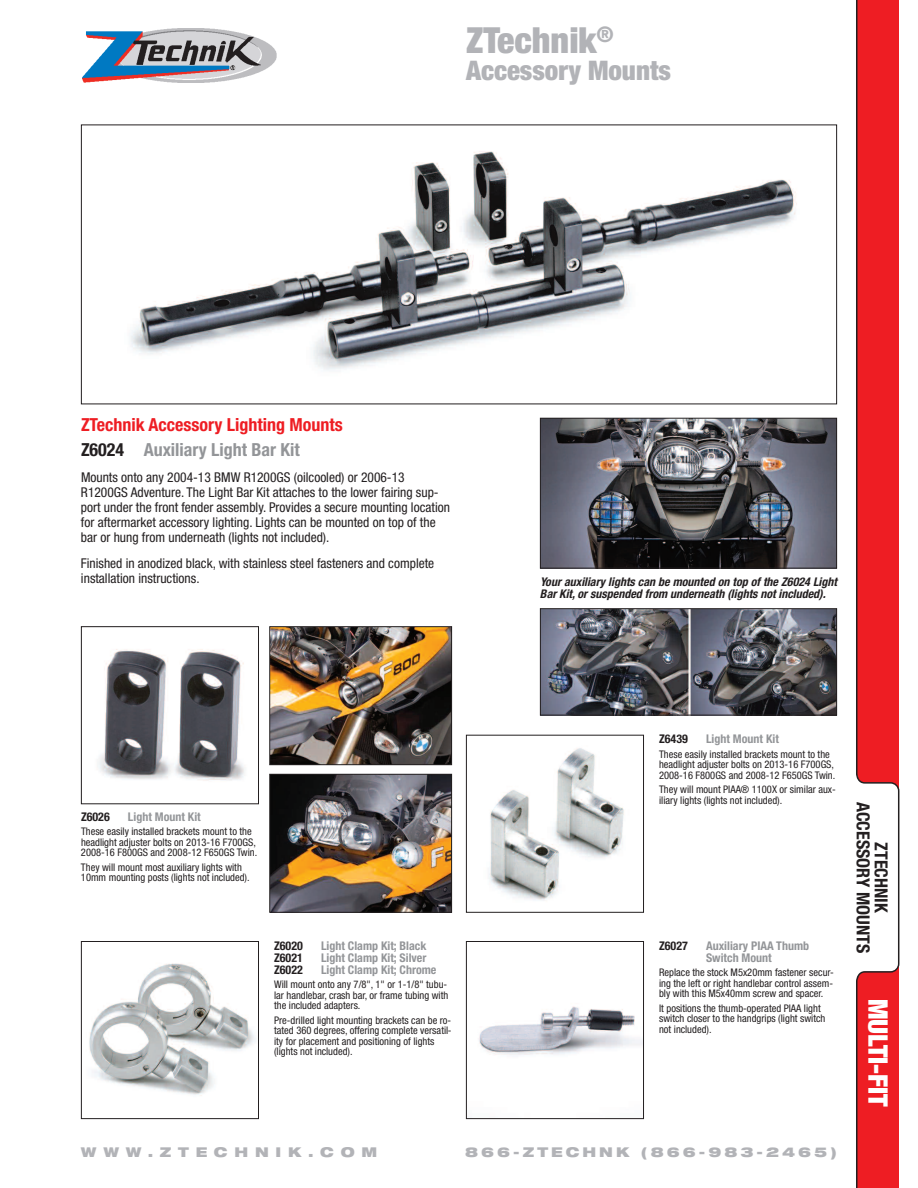
<style>
.page{position:relative;width:918px;height:1188px;background:#fff}
.page>*{position:absolute;margin:0;border:0;box-sizing:border-box;transform-origin:0 0}
.t1{font:900 condensed 36px "Helvetica Neue";color:#b2b3b7}
.t2{font:900 condensed 27px "Helvetica Neue";color:#b2b3b7}
.t3{font:900 condensed 27px "Helvetica Neue";color:#fff}
.t4{font:700 condensed 18px/25.8px "Helvetica Neue";color:#ee1d23}
.t5{font:700 condensed 18px/18px "Helvetica Neue";color:#231f20;text-align:center}
.t6{font:condensed 13.5px/15px "Helvetica Neue";color:#231f20}
.t7{font:900 expanded 13.5px "Helvetica Neue";letter-spacing:.225em;color:#b2b3b7}
.t8{font:900 expanded 13.5px "Helvetica Neue";letter-spacing:.5em;color:#b2b3b7}
.t9{font:700 condensed 12px/12px "Helvetica Neue";color:#939598}
.t10{font:italic 700 condensed 12px/12px "Helvetica Neue";color:#231f20}
.t11{font:700 condensed 12px "Helvetica Neue";color:#231f20}
.t12{font:condensed 10.5px/10.5px "Helvetica Neue";color:#231f20}
.s1{color:#231f20}
.s2{color:#939598}
</style>
<div class="page">
<svg style="left:856px;top:0;width:43px;height:1188px;fill:#ee1d23"></svg>
<img style="left:82px;top:28px;width:195px;height:54px">
<img style="left:89px;top:963px;width:167px;height:133px">
<div style="left:81px;top:941px;width:178px;height:178px;border:1px solid #231f20"></div>
<img style="left:98px;top:649px;width:147px;height:132px">
<div style="left:81px;top:626px;width:178px;height:178px;border:1px solid #231f20"></div>
<img style="left:489px;top:748px;width:135px;height:152px">
<div style="left:466px;top:735px;width:178px;height:178px;border:1px solid #231f20"></div>
<img style="left:479px;top:1006px;width:163px;height:49px">
<div style="left:466px;top:941px;width:178px;height:178px;border:1px solid #231f20"></div>
<img style="left:130px;top:151px;width:667px;height:220px">
<img style="left:271px;top:628px;width:179px;height:135px">
<div style="left:269px;top:626px;width:183px;height:139px;border:1px solid #231f20"></div>
<img style="left:271px;top:776px;width:179px;height:135px">
<div style="left:269px;top:774px;width:183px;height:139px;border:1px solid #231f20"></div>
<img style="left:542px;top:420px;width:293px;height:147px">
<div style="left:540px;top:418px;width:297px;height:151px;border:1px solid #231f20"></div>
<img style="left:542px;top:610px;width:293px;height:103px">
<div style="left:540px;top:608px;width:297px;height:107px;border:1px solid #231f20"></div>
<h1 class="t1" style="left:466px;top:27px;width:149px">ZTechnik<sup>®</sup></h1>
<h2 class="t2" style="left:466px;top:60px;width:207px">Accessory Mounts</h2>
<h3 class="t4" style="left:81px;top:413px;width:263px">ZTechnik Accessory Lighting Mounts<br><span class="s1">Z6024</span> <span class="s2">Auxiliary Light Bar Kit</span></h3>
<p class="t6" style="left:81px;top:471px;width:371px">Mounts onto any 2004-13 BMW R1200GS (oilcooled) or 2006-13<br>R1200GS Adventure. The Light Bar Kit attaches to the lower fairing sup&shy;port under the front fender assembly. Provides a secure mounting location for aftermarket accessory lighting. Lights can be mounted on top of the bar or hung from underneath (lights not included).</p>
<p class="t6" style="left:81px;top:557px;width:355px">Finished in anodized black, with stainless steel fasteners and complete installation instructions.</p>
<p class="t10" style="left:540px;top:576px;width:299px">Your auxiliary lights can be mounted on top of the Z6024 Light<br>Bar Kit, or suspended from underneath (lights not included).</p>
<p class="t11" style="left:81px;top:812px;width:30px">Z6026</p>
<p class="t9" style="left:128px;top:812px;width:74px">Light Mount Kit</p>
<p class="t12" style="left:81px;top:827px;width:178px">These easily installed brackets mount to the headlight adjuster bolts on 2013-16 F700GS,<br>2008-16 F800GS and 2008-12 F650GS Twin.</p>
<p class="t12" style="left:81px;top:863px;width:170px">They will mount most auxiliary lights with<br>10mm mounting posts (lights not included).</p>
<p class="t11" style="left:274px;top:941px;width:30px">Z6020</p>
<p class="t9" style="left:321px;top:940px;width:107px">Light Clamp Kit; Black</p>
<p class="t11" style="left:274px;top:953px;width:30px">Z6021</p>
<p class="t9" style="left:321px;top:952px;width:107px">Light Clamp Kit; Silver</p>
<p class="t11" style="left:274px;top:965px;width:30px">Z6022</p>
<p class="t9" style="left:321px;top:964px;width:117px">Light Clamp Kit; Chrome</p>
<p class="t12" style="left:274px;top:980px;width:176px;text-align:justify">Will mount onto any 7/8", 1" or 1-1/8" tubu&shy;lar handlebar, crash bar, or frame tubing with the included adapters.</p>
<p class="t12" style="left:274px;top:1016px;width:179px">Pre-drilled light mounting brackets can be ro&shy;tated 360 degrees, offering complete versatil&shy;ity for placement and positioning of lights (lights not included).</p>
<p class="t11" style="left:659px;top:735px;width:30px">Z6439</p>
<p class="t9" style="left:706px;top:734px;width:74px">Light Mount Kit</p>
<p class="t12" style="left:659px;top:750px;width:178px">These easily installed brackets mount to the headlight adjuster bolts on 2013-16 F700GS,<br>2008-16 F800GS and 2008-12 F650GS Twin.</p>
<p class="t12" style="left:659px;top:785px;width:178px">They will mount PIAA® 1100X or similar aux&shy;iliary lights (lights not included).</p>
<p class="t11" style="left:659px;top:941px;width:30px">Z6027</p>
<p class="t9" style="left:706px;top:940px;width:105px">Auxiliary PIAA Thumb<br>Switch Mount</p>
<p class="t12" style="left:659px;top:968px;width:176px;text-align:justify">Replace the stock M5x20mm fastener secur&shy;ing the left or right handlebar control assem&shy;bly with this M5x40mm screw and spacer.</p>
<p class="t12" style="left:659px;top:1004px;width:168px">It positions the thumb-operated PIAA light switch closer to the handgrips (light switch not included).</p>
<p class="t8" style="left:81px;top:1147px;width:298px">WWW.ZTECHNIK.COM</p>
<p class="t7" style="left:465px;top:1147px;width:373px">866-ZTECHNK (866-983-2465)</p>
<h3 class="t5" style="left:889px;top:802px;width:153px;rotate:90deg">ZTECHNIK<br>ACCESSORY MOUNTS</h3>
<h2 class="t3" style="left:888px;top:999px;width:109px;rotate:90deg">MULTI-FIT</h2>
</div>
